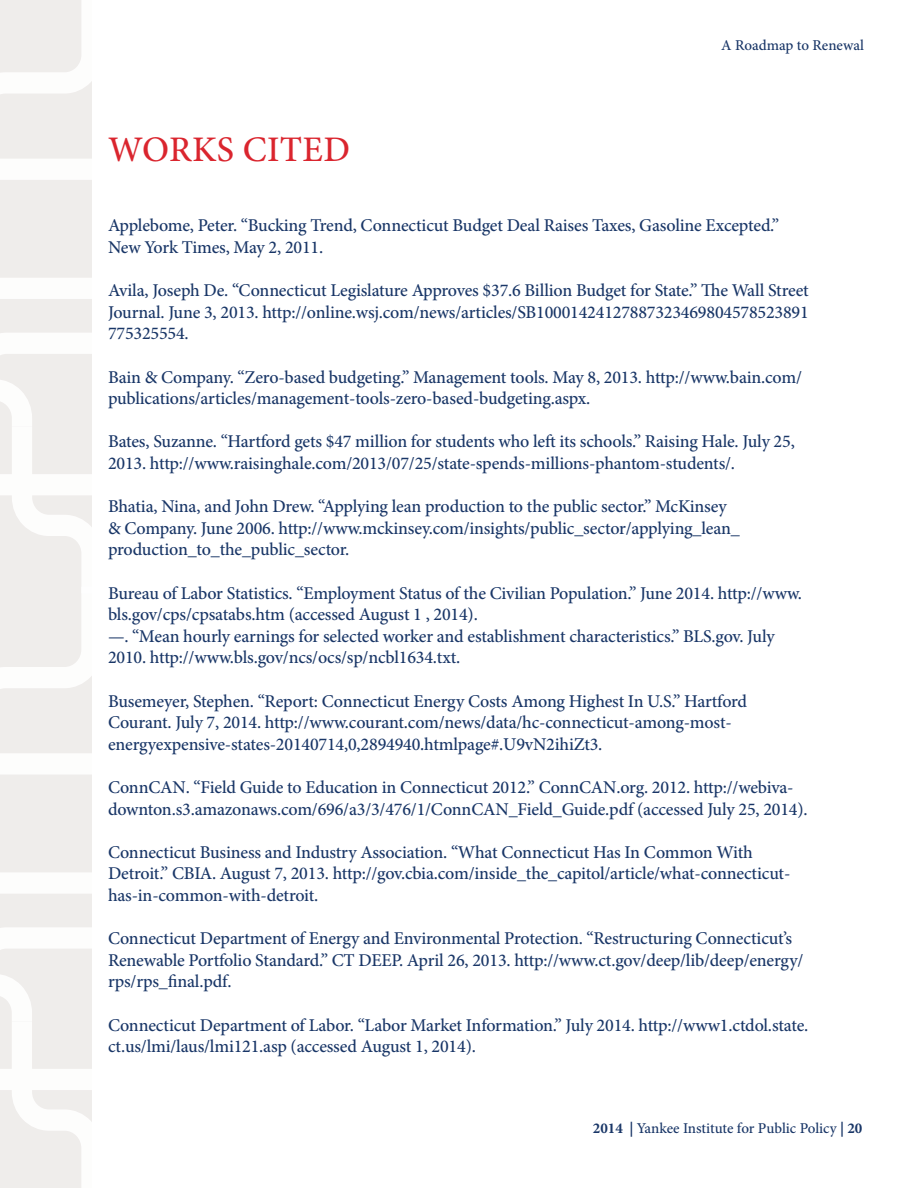
<style>
.page{position:relative;width:918px;height:1188px;background:#fff}
.page>*{position:absolute;margin:0;border:0;box-sizing:border-box;transform-origin:0 0}
.t1{font:500 36px "Minion Pro";letter-spacing:.01em;color:#da252e}
.t2{font:500 18px/21.6px "Minion Pro";letter-spacing:-.01em;color:#193667}
.t3{font:500 15px "Minion Pro";color:#193667}
.s1{font-weight:700}
</style>
<div class="page">
<svg style="left:0;top:0;width:92px;height:1188px"></svg>
<h1 class="t1" style="left:108px;top:125px;width:243px">WORKS CITED</h1>
<p class="t3" style="left:721px;top:35px;width:144px">A Roadmap to Renewal</p>
<p class="t2" style="left:108px;top:215px;width:673px">Applebome, Peter. “Bucking Trend, Connecticut Budget Deal Raises Taxes, Gasoline Excepted.”<br>New York Times, May 2, 2011.</p>
<p class="t2" style="left:108px;top:280px;width:702px;text-align:justify">Avila, Joseph De. “Connecticut Legislature Approves $37.6 Billion Budget for State.” The Wall Street Journal. June 3, 2013. http://online.wsj.com/news/articles/SB10001424127887323469804578523891<br>775325554.</p>
<p class="t2" style="left:108px;top:366px;width:696px">Bain &amp; Company. “Zero-based budgeting.” Management tools. May 8, 2013. http://www.bain.com/ publications/articles/management-tools-zero-based-budgeting.aspx.</p>
<p class="t2" style="left:108px;top:431px;width:688px">Bates, Suzanne. “Hartford gets $47 million for students who left its schools.” Raising Hale. July 25,<br>2013. http://www.raisinghale.com/2013/07/25/state-spends-millions-phantom-students/.</p>
<p class="t2" style="left:108px;top:496px;width:633px">Bhatia, Nina, and John Drew. “Applying lean production to the public sector.” McKinsey &amp; Company. June 2006. http://www.mckinsey.com/insights/public_sector/applying_lean_ production_to_the_public_sector.</p>
<p class="t2" style="left:108px;top:582px;width:696px">Bureau of Labor Statistics. “Employment Status of the Civilian Population.” June 2014. http://www. bls.gov/cps/cpsatabs.htm (accessed August 1 , 2014).<br>—. “Mean hourly earnings for selected worker and establishment characteristics.” BLS.gov. July 2010. http://www.bls.gov/ncs/ocs/sp/ncbl1634.txt.</p>
<p class="t2" style="left:108px;top:690px;width:641px">Busemeyer, Stephen. “Report: Connecticut Energy Costs Among Highest In U.S.” Hartford<br>Courant. July 7, 2014. http://www.courant.com/news/data/hc-connecticut-among-most&shy;energyexpensive-states-20140714,0,2894940.htmlpage#.U9vN2ihiZt3.</p>
<p class="t2" style="left:108px;top:776px;width:701px">ConnCAN. “Field Guide to Education in Connecticut 2012.” ConnCAN.org. 2012. http://webiva&shy;downton.s3.amazonaws.com/696/a3/3/476/1/ConnCAN_Field_Guide.pdf (accessed July 25, 2014).</p>
<p class="t2" style="left:108px;top:841px;width:684px">Connecticut Business and Industry Association. “What Connecticut Has In Common With<br>Detroit.” CBIA. August 7, 2013. http://gov.cbia.com/inside_the_capitol/article/what-connecticut&shy;has-in-common-with-detroit.</p>
<p class="t2" style="left:108px;top:928px;width:697px">Connecticut Department of Energy and Environmental Protection. “Restructuring Connecticut’s<br>Renewable Portfolio Standard.” CT DEEP. April 26, 2013. http://www.ct.gov/deep/lib/deep/energy/ rps/rps_final.pdf.</p>
<p class="t2" style="left:108px;top:1014px;width:702px">Connecticut Department of Labor. “Labor Market Information.” July 2014. http://www1.ctdol.state. ct.us/lmi/laus/lmi121.asp (accessed August 1, 2014).</p>
<p class="t3" style="left:593px;top:1118px;width:271px"><span class="s1">2014 |</span> Yankee Institute for Public Policy <span class="s1">| 20</span></p>
</div>
